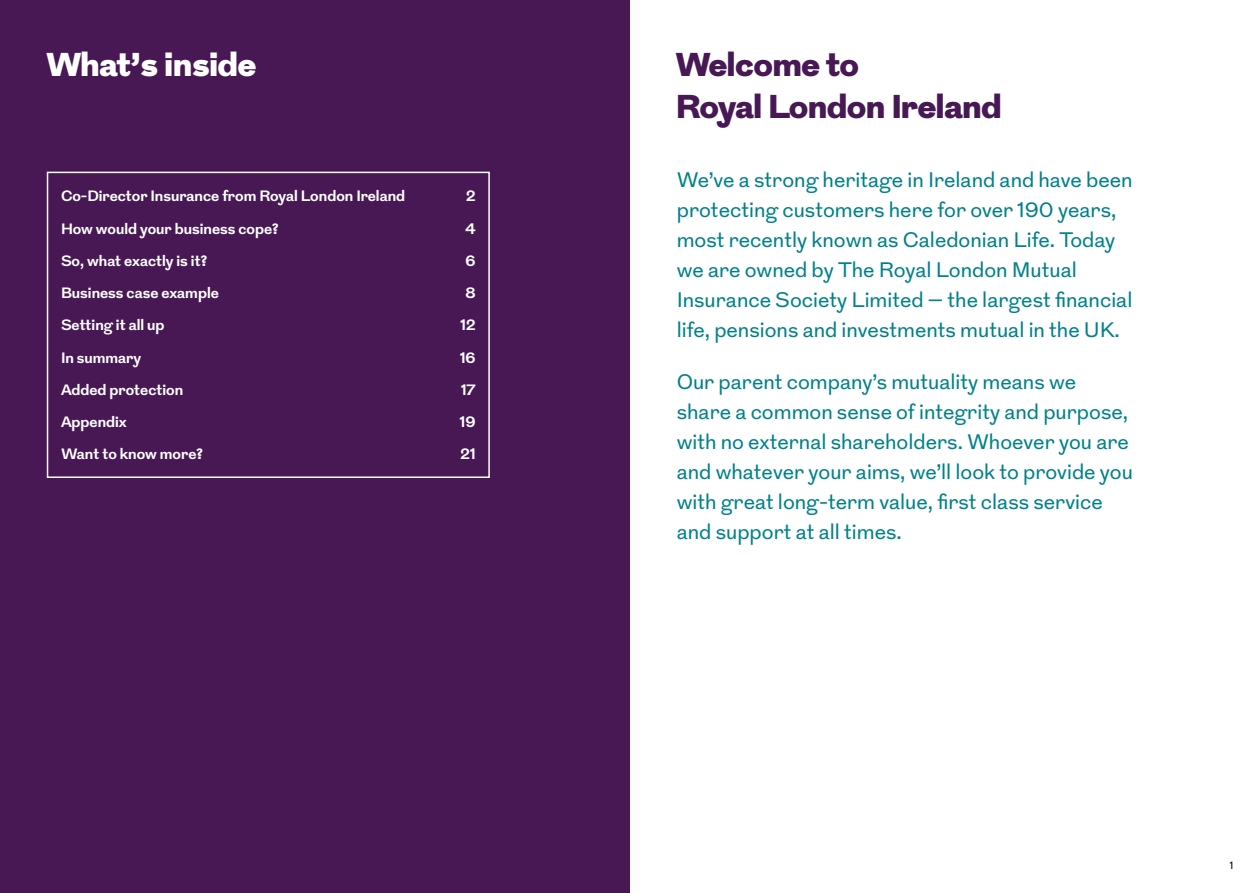
<style>
.page{position:relative;width:1259px;height:893px;background:#fff}
.page>*{position:absolute;margin:0;border:0;box-sizing:border-box;transform-origin:0 0}
.t1{font:900 33px/42px "Grot";color:#471854}
.t2{font:900 33px "Grot";color:#fff}
.t3{font:21px/30px "Grot";color:#01818a}
.t4{font:700 15px "Grot";color:#fff}
.t5{font:10.5px "Grot";color:#000}
</style>
<div class="page">
<div style="left:0;top:0;width:629px;height:893px;background:#471854"></div>
<div style="left:47px;top:172px;width:443px;height:306px;border:2px solid #fff"></div>
<h1 class="t2" style="left:47px;top:41px;width:211px">What’s inside</h1>
<p class="t4" style="left:61px;top:187px;width:346px">Co‑Director Insurance from Royal London Ireland</p>
<p class="t4" style="left:466px;top:187px;width:11px">2</p>
<p class="t4" style="left:61px;top:219px;width:219px">How would your business cope?</p>
<p class="t4" style="left:465px;top:219px;width:12px">4</p>
<p class="t4" style="left:61px;top:251px;width:148px">So, what exactly is it?</p>
<p class="t4" style="left:466px;top:251px;width:11px">6</p>
<p class="t4" style="left:61px;top:283px;width:159px">Business case example</p>
<p class="t4" style="left:465px;top:283px;width:12px">8</p>
<p class="t4" style="left:61px;top:316px;width:105px">Setting it all up</p>
<p class="t4" style="left:460px;top:316px;width:16px">12</p>
<p class="t4" style="left:61px;top:348px;width:82px">In summary</p>
<p class="t4" style="left:460px;top:348px;width:17px">16</p>
<p class="t4" style="left:61px;top:380px;width:124px">Added protection</p>
<p class="t4" style="left:461px;top:380px;width:16px">17</p>
<p class="t4" style="left:61px;top:412px;width:67px">Appendix</p>
<p class="t4" style="left:460px;top:412px;width:17px">19</p>
<p class="t4" style="left:61px;top:445px;width:144px">Want to know more?</p>
<p class="t4" style="left:460px;top:445px;width:16px">21</p>
<h1 class="t1" style="left:676px;top:45px;width:326px">Welcome to<br>Royal London Ireland</h1>
<p class="t3" style="left:677px;top:165px;width:457px">We’ve a strong heritage in Ireland and have been protecting customers here for over 190 years, most recently known as Caledonian Life. Today we are owned by The Royal London Mutual Insurance Society Limited – the largest financial life, pensions and investments mutual in the UK.</p>
<p class="t3" style="left:677px;top:367px;width:458px">Our parent company’s mutuality means we share a common sense of integrity and purpose, with no external shareholders. Whoever you are and whatever your aims, we’ll look to provide you with great long-term value, first class service and support at all times.</p>
<p class="t5" style="left:1230px;top:859px;width:5px">1</p>
</div>
